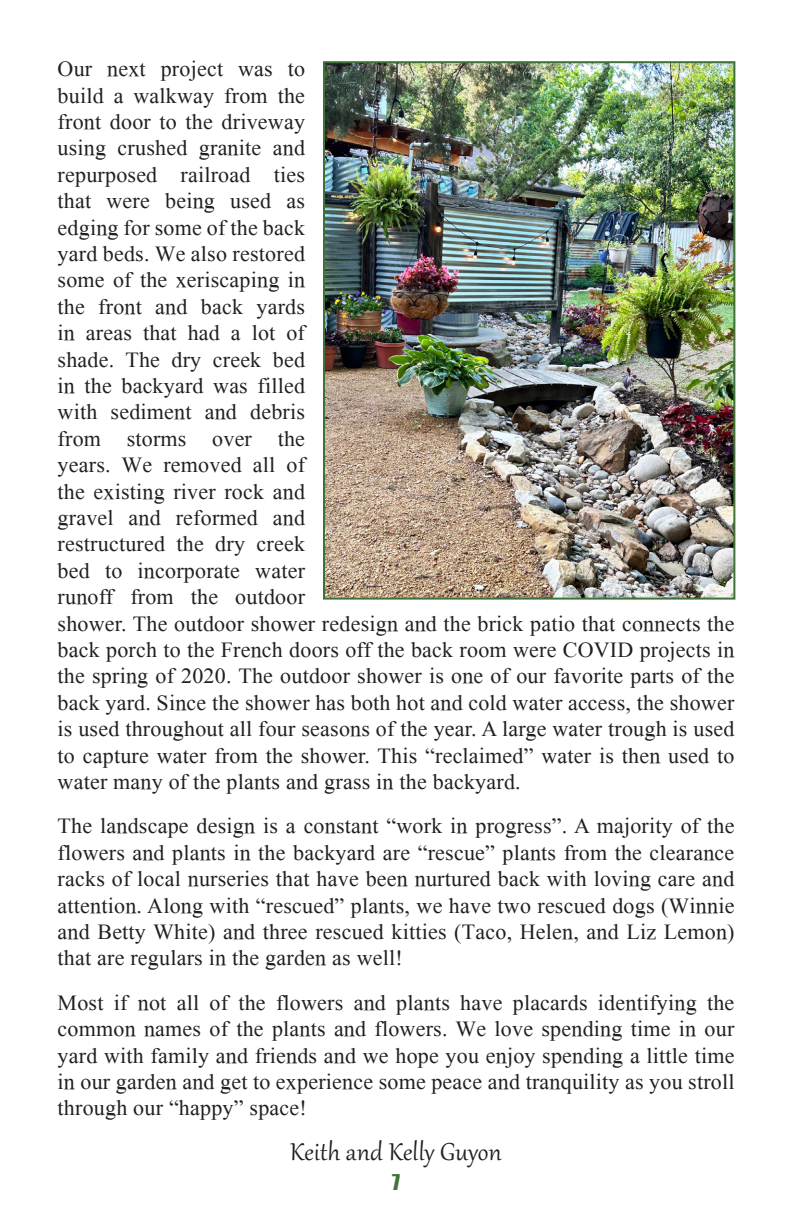
<style>
.page{position:relative;width:792px;height:1224px;background:#fff}
.page>*{position:absolute;margin:0;border:0;box-sizing:border-box;transform-origin:0 0}
.t1{font:30px "Gabriola";letter-spacing:.01em;color:#231f20}
.t2{font:22px/26.4px "Mongolian Baiti";letter-spacing:.01em;color:#231f20;text-align:justify}
.t3{font:20px "Impact";color:#3f7337}
</style>
<div class="page">
<img style="left:326px;top:64px;width:406px;height:533px">
<div style="left:323px;top:61px;width:412px;height:539px;border:2px solid #3f7236"></div>
<p class="t2" style="left:58px;top:56px;width:678px;text-align:left">Our next project was to<br>build a walkway from the<br>front door to the driveway<br>using crushed granite and<br>repurposed railroad ties<br>that were being used as<br>edging for some of the back<br>yard beds. We also restored<br>some of the xeriscaping in<br>the front and back yards<br>in areas that had a lot of<br>shade. The dry creek bed<br>in the backyard was filled<br>with sediment and debris<br>from storms over the<br>years. We removed all of<br>the existing river rock and<br>gravel and reformed and<br>restructured the dry creek<br>bed to incorporate water<br>runoff from the outdoor<br>shower. The outdoor shower redesign and the brick patio that connects the back porch to the French doors off the back room were COVID projects in the spring of 2020. The outdoor shower is one of our favorite parts of the back yard. Since the shower has both hot and cold water access, the shower is used throughout all four seasons of the year. A large water trough is used to capture water from the shower. This “reclaimed” water is then used to water many of the plants and grass in the backyard.</p>
<p class="t2" style="left:58px;top:813px;width:678px">The landscape design is a constant “work in progress”. A majority of the flowers and plants in the backyard are “rescue” plants from the clearance racks of local nurseries that have been nurtured back with loving care and attention. Along with “rescued” plants, we have two rescued dogs (Winnie and Betty White) and three rescued kitties (Taco, Helen, and Liz Lemon) that are regulars in the garden as well!</p>
<p class="t2" style="left:58px;top:989px;width:679px">Most if not all of the flowers and plants have placards identifying the common names of the plants and flowers. We love spending time in our yard with family and friends and we hope you enjoy spending a little time in our garden and get to experience some peace and tranquility as you stroll through our “happy” space!</p>
<p class="t1" style="left:290px;top:1132px;width:213px">Keith and Kelly Guyon</p>
<p class="t3" style="left:392px;top:1167px;width:9px">7</p>
</div>
